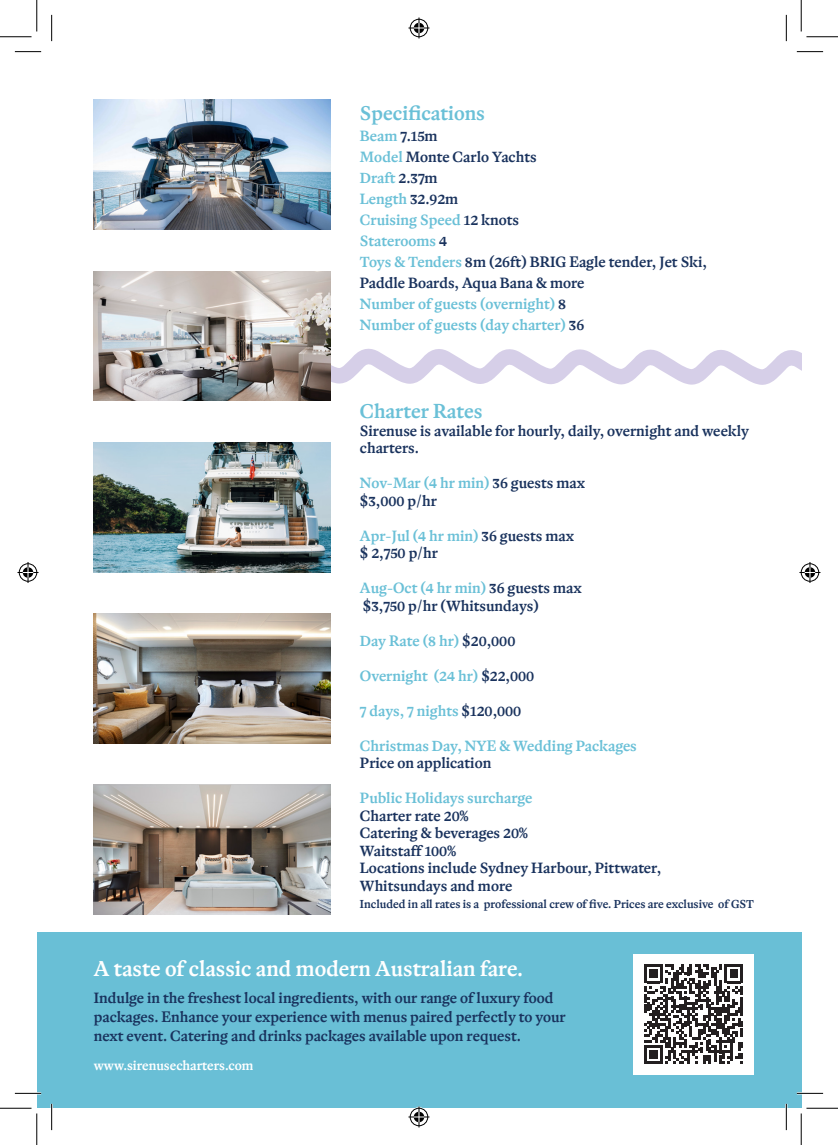
<style>
.page{position:relative;width:838px;height:1145px;background:#fff}
.page>*{position:absolute;margin:0;border:0;box-sizing:border-box;transform-origin:0 0}
.t1{font:600 22.75px "Columba Text";color:#fff}
.t2{font:600 21px "Columba Text";color:#6ac0d7}
.t3{font:600 15.75px/21px "Columba Text";color:#19325d}
.t4{font:600 15.75px/21px "Columba Text";color:#6ac0d7}
.t5{font:600 14px "Columba Text";color:#fff}
.t6{font:600 12.25px "Columba Text";color:#19325d}
.s1{color:#6ac0d7}
.s2{color:#19325d}
</style>
<div class="page">
<div style="left:37px;top:932px;width:764px;height:176px;background:#69bfd6"></div>
<svg style="left:330px;top:346px;width:471px;height:39px"></svg>
<img style="left:94px;top:100px;width:236px;height:130px">
<img style="left:94px;top:271px;width:236px;height:130px">
<img style="left:94px;top:442px;width:236px;height:130px">
<img style="left:94px;top:613px;width:236px;height:130px">
<img style="left:94px;top:785px;width:236px;height:129px">
<div style="left:633px;top:954px;width:121px;height:121px;background:#fff"></div>
<svg style="left:644px;top:965px;width:99px;height:99px"></svg>
<hr style="left:15px;top:1092px;width:26px;height:2px;background:#fff">
<hr style="left:796px;top:1092px;width:27px;height:2px;background:#fff">
<hr style="left:51px;top:1104px;width:2px;height:26px;background:#fff">
<hr style="left:785px;top:1104px;width:2px;height:26px;background:#fff">
<svg style="left:15px;top:51px;width:26px;height:1px"></svg>
<svg style="left:796px;top:51px;width:27px;height:1px"></svg>
<svg style="left:15px;top:1093px;width:26px;height:1px"></svg>
<svg style="left:796px;top:1093px;width:27px;height:1px"></svg>
<svg style="left:51px;top:15px;width:1px;height:26px"></svg>
<svg style="left:51px;top:1104px;width:1px;height:26px"></svg>
<svg style="left:786px;top:15px;width:1px;height:26px"></svg>
<svg style="left:786px;top:1104px;width:1px;height:26px"></svg>
<hr style="left:0;top:36px;width:32px;height:1px;background:#000">
<hr style="left:806px;top:36px;width:31px;height:1px;background:#000">
<hr style="left:0;top:1108px;width:32px;height:1px;background:#000">
<hr style="left:806px;top:1108px;width:31px;height:1px;background:#000">
<hr style="left:36px;top:0;width:1px;height:31px;background:#000">
<hr style="left:36px;top:1113px;width:1px;height:32px;background:#000">
<hr style="left:800px;top:0;width:1px;height:31px;background:#000">
<hr style="left:800px;top:1113px;width:1px;height:32px;background:#000">
<svg style="left:408px;top:18px;width:21px;height:21px"></svg>
<svg style="left:408px;top:1106px;width:21px;height:21px"></svg>
<svg style="left:18px;top:562px;width:21px;height:21px"></svg>
<svg style="left:799px;top:562px;width:21px;height:21px"></svg>
<p class="t2" style="left:360px;top:100px;width:127px">Specifications</p>
<p class="t3" style="left:360px;top:125px;width:79px"><span class="s1">Beam</span> 7.15m</p>
<p class="t3" style="left:360px;top:146px;width:178px"><span class="s1">Model</span> Monte Carlo Yachts</p>
<p class="t4" style="left:360px;top:167px;width:100px">Draft <span class="s2">2.37m<br></span>Length <span class="s2">32.92m</span></p>
<p class="t4" style="left:360px;top:209px;width:161px">Cruising Speed <span class="s2">12 knots</span></p>
<p class="t4" style="left:360px;top:230px;width:89px">Staterooms <span class="s2">4</span></p>
<p class="t3" style="left:360px;top:251px;width:348px"><span class="s1">Toys &amp; Tenders</span> 8m (26ft) BRIG Eagle tender, Jet Ski,<br>Paddle Boards, Aqua Bana &amp; more</p>
<p class="t4" style="left:360px;top:293px;width:208px">Number of guests (overnight) <span class="s2">8</span></p>
<p class="t4" style="left:360px;top:314px;width:226px">Number of guests (day charter) <span class="s2">36</span></p>
<p class="t2" style="left:360px;top:398px;width:124px">Charter Rates</p>
<p class="t3" style="left:360px;top:422px;width:390px;line-height:17.5px">Sirenuse is available for hourly, daily, overnight and weekly charters.</p>
<p class="t4" style="left:360px;top:472px;width:226px">Nov-Mar (4 hr min) <span class="s2">36 guests max</span></p>
<p class="t3" style="left:360px;top:490px;width:78px">$3,000 p/hr</p>
<p class="t4" style="left:360px;top:525px;width:215px">Apr-Jul (4 hr min) <span class="s2">36 guests max</span></p>
<p class="t3" style="left:360px;top:542px;width:80px">$ 2,750 p/hr</p>
<p class="t4" style="left:360px;top:577px;width:223px">Aug-Oct (4 hr min) <span class="s2">36 guests max</span></p>
<p class="t3" style="left:363px;top:595px;width:177px">$3,750 p/hr (Whitsundays)</p>
<p class="t4" style="left:360px;top:630px;width:157px">Day Rate (8 hr) <span class="s2">$20,000</span></p>
<p class="t4" style="left:360px;top:665px;width:176px">Overnight (24 hr) <span class="s2">$22,000</span></p>
<p class="t4" style="left:360px;top:700px;width:163px">7 days, 7 nights <span class="s2">$120,000</span></p>
<p class="t4" style="left:360px;top:735px;width:278px">Christmas Day, NYE &amp; Wedding Packages</p>
<p class="t3" style="left:360px;top:752px;width:133px">Price on application</p>
<p class="t4" style="left:360px;top:787px;width:174px">Public Holidays surcharge</p>
<p class="t3" style="left:360px;top:805px;width:110px">Charter rate 20%</p>
<p class="t3" style="left:360px;top:822px;width:169px">Catering &amp; beverages 20%</p>
<p class="t3" style="left:360px;top:840px;width:97px">Waitstaff 100%</p>
<p class="t3" style="left:360px;top:857px;width:303px">Locations include Sydney Harbour, Pittwater,</p>
<p class="t3" style="left:360px;top:875px;width:154px">Whitsundays and more</p>
<p class="t6" style="left:360px;top:897px;width:395px">Included in all rates is a professional crew of five. Prices are exclusive of GST</p>
<p class="t1" style="left:94px;top:955px;width:431px">A taste of classic and modern Australian fare.</p>
<p class="t3" style="left:94px;top:987px;width:461px">Indulge in the freshest local ingredients, with our range of luxury food</p>
<p class="t3" style="left:94px;top:1006px;width:473px">packages. Enhance your experience with menus paired perfectly to your</p>
<p class="t3" style="left:94px;top:1025px;width:428px">next event. Catering and drinks packages available upon request.</p>
<p class="t5" style="left:94px;top:1057px;width:161px">www.sirenusecharters.com</p>
</div>
